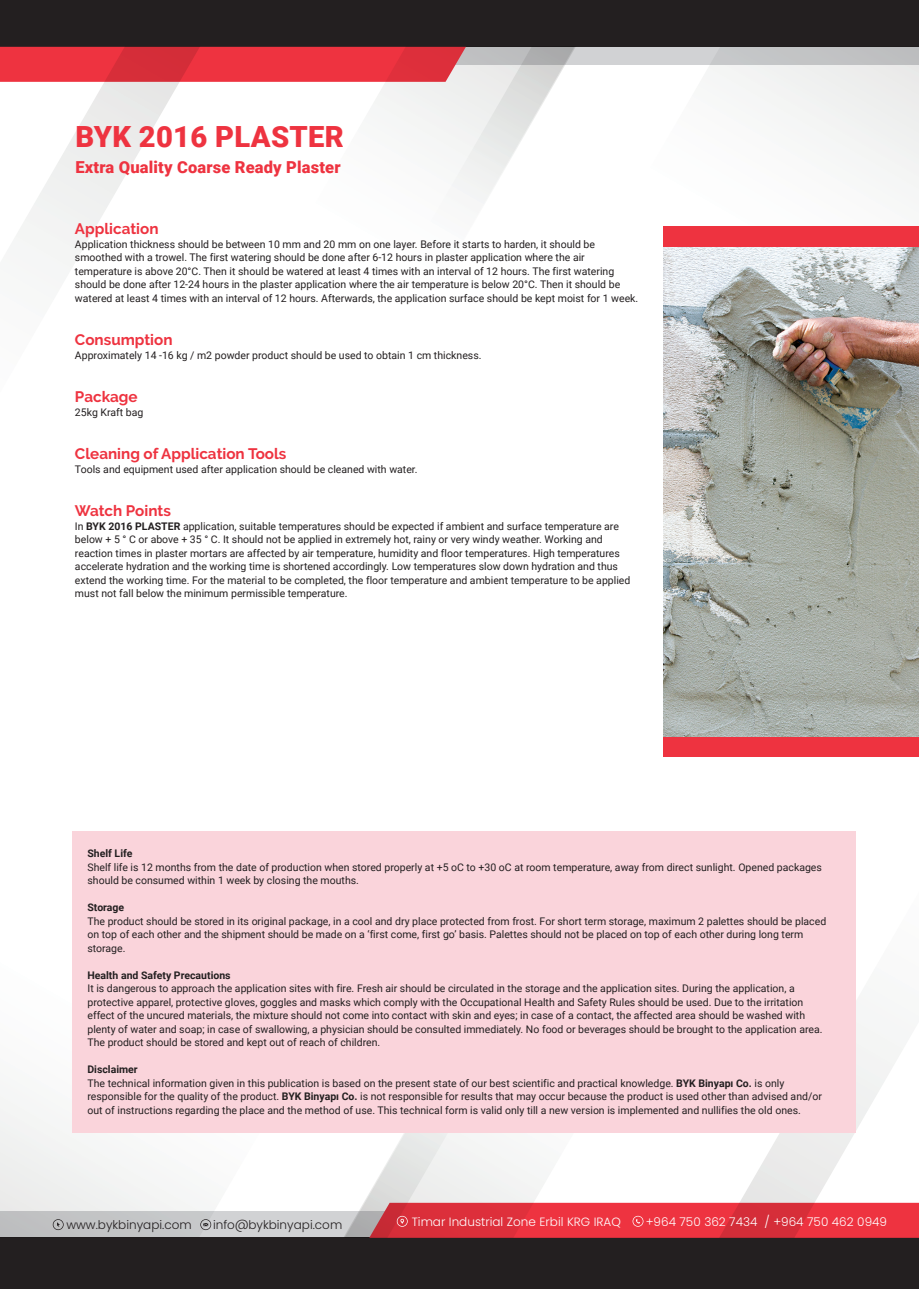
<style>
.page{position:relative;width:919px;height:1289px;background:#fff}
.page>*{position:absolute;margin:0;border:0;box-sizing:border-box;transform-origin:0 0}
.t1{font:900 29.1px "Roboto";letter-spacing:.01em;color:#ee3340}
.t2{font:900 16.5px "Roboto";letter-spacing:.01em;color:#ee3340}
.t3{font:700 15.15px "Raleway";color:#ee3340}
.t4{font:300 12px "Poppins";color:#fff}
.t5{font:300 12px "Poppins";color:#231f20}
.t6{font:10.5px/13.5px "Roboto";color:#231f20}
.t7{font:700 10.5px "Roboto";color:#231f20}
.s1{font-weight:700}
</style>
<div class="page">
<div style="left:0;top:1237px;width:918px;height:51px;background:#231f20"></div>
<svg style="left:740px;top:883px;width:163px;height:319px"></svg>
<svg style="left:310px;top:1133px;width:235px;height:104px"></svg>
<svg style="left:0;top:1096px;width:301px;height:141px"></svg>
<div style="left:0;top:0;width:918px;height:47px;background:#231f20"></div>
<svg style="left:261px;top:47px;width:22px;height:35px"></svg>
<svg style="left:0;top:47px;width:261px;height:221px"></svg>
<svg style="left:283px;top:47px;width:326px;height:157px"></svg>
<svg style="left:617px;top:47px;width:301px;height:141px"></svg>
<svg style="left:369px;top:1202px;width:549px;height:35px;background:#e43844"></svg>
<svg style="left:53px;top:1219px;width:11px;height:10px"></svg>
<svg style="left:200px;top:1219px;width:11px;height:10px"></svg>
<div style="left:663px;top:735px;width:255px;height:21px;background:#ee3340"></div>
<div style="left:663px;top:226px;width:255px;height:21px;background:#ee3340"></div>
<img style="left:663px;top:247px;width:255px;height:489px">
<div style="left:72px;top:831px;width:783px;height:302px;background:#fad4db"></div>
<h1 class="t1" style="left:75px;top:116px;width:270px">BYK 2016 PLASTER</h1>
<h2 class="t2" style="left:75px;top:156px;width:267px">Extra Quality Coarse Ready Plaster</h2>
<h3 class="t3" style="left:75px;top:220px;width:85px">Application</h3>
<p class="t6" style="left:75px;top:237px;width:565px">Application thickness should be between 10 mm and 20 mm on one layer. Before it starts to harden, it should be smoothed with a trowel. The first watering should be done after 6-12 hours in plaster application where the air temperature is above 20°C. Then it should be watered at least 4 times with an interval of 12 hours. The first watering should be done after 12-24 hours in the plaster application where the air temperature is below 20°C. Then it should be watered at least 4 times with an interval of 12 hours. Afterwards, the application surface should be kept moist for 1 week.</p>
<h3 class="t3" style="left:75px;top:331px;width:99px">Consumption</h3>
<p class="t6" style="left:75px;top:348px;width:408px">Approximately 14 -16 kg / m2 powder product should be used to obtain 1 cm thickness.</p>
<h3 class="t3" style="left:75px;top:388px;width:64px">Package</h3>
<p class="t6" style="left:75px;top:405px;width:70px">25kg Kraft bag</p>
<h3 class="t3" style="left:75px;top:445px;width:213px">Cleaning of Application Tools</h3>
<p class="t6" style="left:75px;top:462px;width:344px">Tools and equipment used after application should be cleaned with water.</p>
<h3 class="t3" style="left:75px;top:502px;width:97px">Watch Points</h3>
<p class="t6" style="left:75px;top:519px;width:557px">In <span class="s1">BYK 2016 PLASTER</span> application, suitable temperatures should be expected if ambient and surface temperature are below + 5 ° C or above + 35 ° C. It should not be applied in extremely hot, rainy or very windy weather. Working and reaction times in plaster mortars are affected by air temperature, humidity and floor temperatures. High temperatures accelerate hydration and the working time is shortened accordingly. Low temperatures slow down hydration and thus extend the working time. For the material to be completed, the floor temperature and ambient temperature to be applied must not fall below the minimum permissible temperature.</p>
<p class="t7" style="left:87px;top:846px;width:46px">Shelf Life</p>
<p class="t6" style="left:87px;top:860px;width:736px">Shelf life is 12 months from the date of production when stored properly at +5 oC to +30 oC at room temperature, away from direct sunlight. Opened packages should be consumed within 1 week by closing the mouths.</p>
<p class="t7" style="left:87px;top:900px;width:38px">Storage</p>
<p class="t6" style="left:87px;top:914px;width:740px">The product should be stored in its original package, in a cool and dry place protected from frost. For short term storage, maximum 2 palettes should be placed on top of each other and the shipment should be made on a ‘first come, first go’ basis. Palettes should not be placed on top of each other during long term storage.</p>
<p class="t7" style="left:87px;top:967px;width:145px">Health and Safety Precautions</p>
<p class="t6" style="left:87px;top:981px;width:736px">It is dangerous to approach the application sites with fire. Fresh air should be circulated in the storage and the application sites. During the application, a protective apparel, protective gloves, goggles and masks which comply with the Occupational Health and Safety Rules should be used. Due to the irritation effect of the uncured materials, the mixture should not come into contact with skin and eyes; in case of a contact, the affected area should be washed with plenty of water and soap; in case of swallowing, a physician should be consulted immediately. No food or beverages should be brought to the application area.<br>The product should be stored and kept out of reach of children.</p>
<p class="t6" style="left:87px;top:1062px;width:736px"><span class="s1">Disclaimer<br></span>The technical information given in this publication is based on the present state of our best scientific and practical knowledge. <span class="s1">BYK Binyapı Co.</span> is only responsible for the quality of the product. <span class="s1">BYK Binyapı Co.</span> is not responsible for results that may occur because the product is used other than advised and/or out of instructions regarding the place and the method of use. This technical form is valid only till a new version is implemented and nullifies the old ones.</p>
<p class="t5" style="left:66px;top:1217px;width:127px">www.bykbinyapi.com</p>
<p class="t5" style="left:213px;top:1217px;width:131px">info@bykbinyapi.com</p>
<p class="t4" style="left:411px;top:1214px;width:211px">Timar Industrial Zone Erbil KRG IRAQ</p>
<p class="t4" style="left:645px;top:1214px;width:243px">+964 750 362 7434 / +964 750 462 0949</p>
</div>
